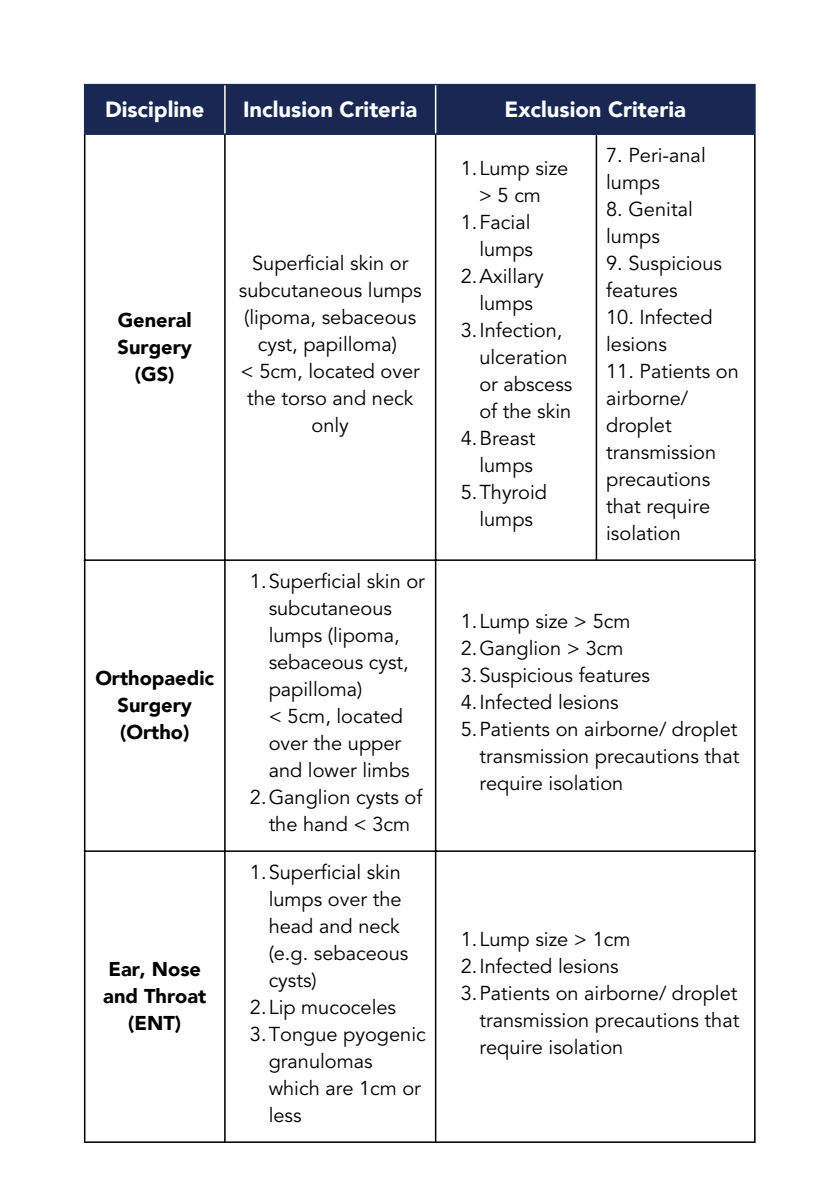
<style>
.page{position:relative;width:839px;height:1191px;background:#fff}
.page>*{position:absolute;margin:0;border:0;box-sizing:border-box;transform-origin:0 0}
.t1{font:900 22px "Avenir LT";color:#fff}
.t2{font:20px/27px "Avenir LT Std";color:#000}
.t3{font:900 20px/27px "Avenir LT";color:#000;text-align:center}
</style>
<div class="page">
<div style="left:85px;top:85px;width:669px;height:48px;background:#182853"></div>
<hr style="left:84px;top:85px;width:1px;height:48px;background:#182853">
<hr style="left:754px;top:85px;width:1px;height:48px;background:#182853">
<hr style="left:84px;top:84px;width:671px;height:1px;background:#182853">
<hr style="left:84px;top:133px;width:671px;height:2px;background:#182853">
<hr style="left:84px;top:135px;width:1px;height:1006px;background:#000">
<hr style="left:224px;top:135px;width:2px;height:1006px;background:#000">
<hr style="left:435px;top:135px;width:1px;height:1006px;background:#000">
<hr style="left:595px;top:135px;width:2px;height:424px;background:#000">
<hr style="left:754px;top:135px;width:1px;height:1006px;background:#000">
<hr style="left:84px;top:559px;width:671px;height:2px;background:#000">
<hr style="left:84px;top:850px;width:671px;height:2px;background:#000">
<hr style="left:84px;top:1141px;width:671px;height:2px;background:#000">
<hr style="left:224px;top:85px;width:2px;height:48px;background:#fff">
<hr style="left:435px;top:85px;width:1px;height:48px;background:#fff">
<p class="t1" style="left:105px;top:96px;width:101px">Discipline</p>
<p class="t1" style="left:243px;top:96px;width:176px">Inclusion Criteria</p>
<p class="t1" style="left:504px;top:96px;width:183px">Exclusion Criteria</p>
<p class="t3" style="left:117px;top:306px;width:76px;text-align:left">General<br>Surgery</p>
<p class="t3" style="left:135px;top:360px;width:41px">(GS)</p>
<p class="t2" style="left:239px;top:251px;width:184px;text-align:center">Superficial skin or subcutaneous lumps (lipoma, sebaceous cyst, papilloma)</p>
<p class="t2" style="left:240px;top:359px;width:181px;text-align:center">&lt; 5cm, located over the torso and neck only</p>
<p class="t3" style="left:95px;top:665px;width:120px">Orthopaedic<br>Surgery (Ortho)</p>
<p class="t3" style="left:103px;top:956px;width:104px">Ear, Nose and Throat (ENT)</p>
<p class="t2" style="left:269px;top:569px;width:158px;text-indent:-19px">1.Superficial skin or subcutaneous lumps (lipoma, sebaceous cyst, papilloma)<br>&lt; 5cm, located over the upper and lower limbs</p>
<p class="t2" style="left:250px;top:785px;width:174px;text-align:center">2.Ganglion cysts of the hand &lt; 3cm</p>
<p class="t2" style="left:269px;top:860px;width:141px;text-indent:-19px">1.Superficial skin lumps over the head and neck (e.g. sebaceous cysts)</p>
<p class="t2" style="left:250px;top:995px;width:148px">2.Lip mucoceles</p>
<p class="t2" style="left:269px;top:1022px;width:159px;text-indent:-19px">3.Tongue pyogenic granulomas which are 1cm or less</p>
<p class="t2" style="left:460px;top:157px;width:109px">1.Lump size</p>
<p class="t2" style="left:478px;top:184px;width:64px">&gt;5cm</p>
<p class="t2" style="left:460px;top:211px;width:74px;text-align:right">1.Facial lumps</p>
<p class="t2" style="left:460px;top:265px;width:85px;text-align:center">2.Axillary lumps</p>
<p class="t2" style="left:479px;top:319px;width:94px;text-indent:-19px">3.Infection, ulceration or abscess of the skin</p>
<p class="t2" style="left:460px;top:427px;width:76px;text-align:right">4.Breast lumps</p>
<p class="t2" style="left:460px;top:481px;width:88px;text-align:center">5.Thyroid lumps</p>
<p class="t2" style="left:606px;top:143px;width:101px">7. Peri-anal lumps</p>
<p class="t2" style="left:606px;top:197px;width:88px">8. Genital lumps</p>
<p class="t2" style="left:606px;top:251px;width:117px">9. Suspicious features</p>
<p class="t2" style="left:606px;top:305px;width:108px">10. Infected lesions</p>
<p class="t2" style="left:606px;top:359px;width:134px">11. Patients on airborne/ droplet transmission precautions that require isolation</p>
<p class="t2" style="left:460px;top:610px;width:171px">1.Lump size &gt; 5cm</p>
<p class="t2" style="left:460px;top:637px;width:164px">2.Ganglion &gt; 3cm</p>
<p class="t2" style="left:460px;top:664px;width:191px">3.Suspicious features</p>
<p class="t2" style="left:460px;top:691px;width:160px">4.Infected lesions</p>
<p class="t2" style="left:479px;top:718px;width:261px;text-align:justify;text-indent:-19px">5.Patients on airborne/ droplet transmission precautions that require isolation</p>
<p class="t2" style="left:460px;top:928px;width:171px">1.Lump size &gt; 1cm</p>
<p class="t2" style="left:460px;top:955px;width:160px">2.Infected lesions</p>
<p class="t2" style="left:479px;top:982px;width:261px;text-align:justify;text-indent:-19px">3.Patients on airborne/ droplet transmission precautions that require isolation</p>
</div>
